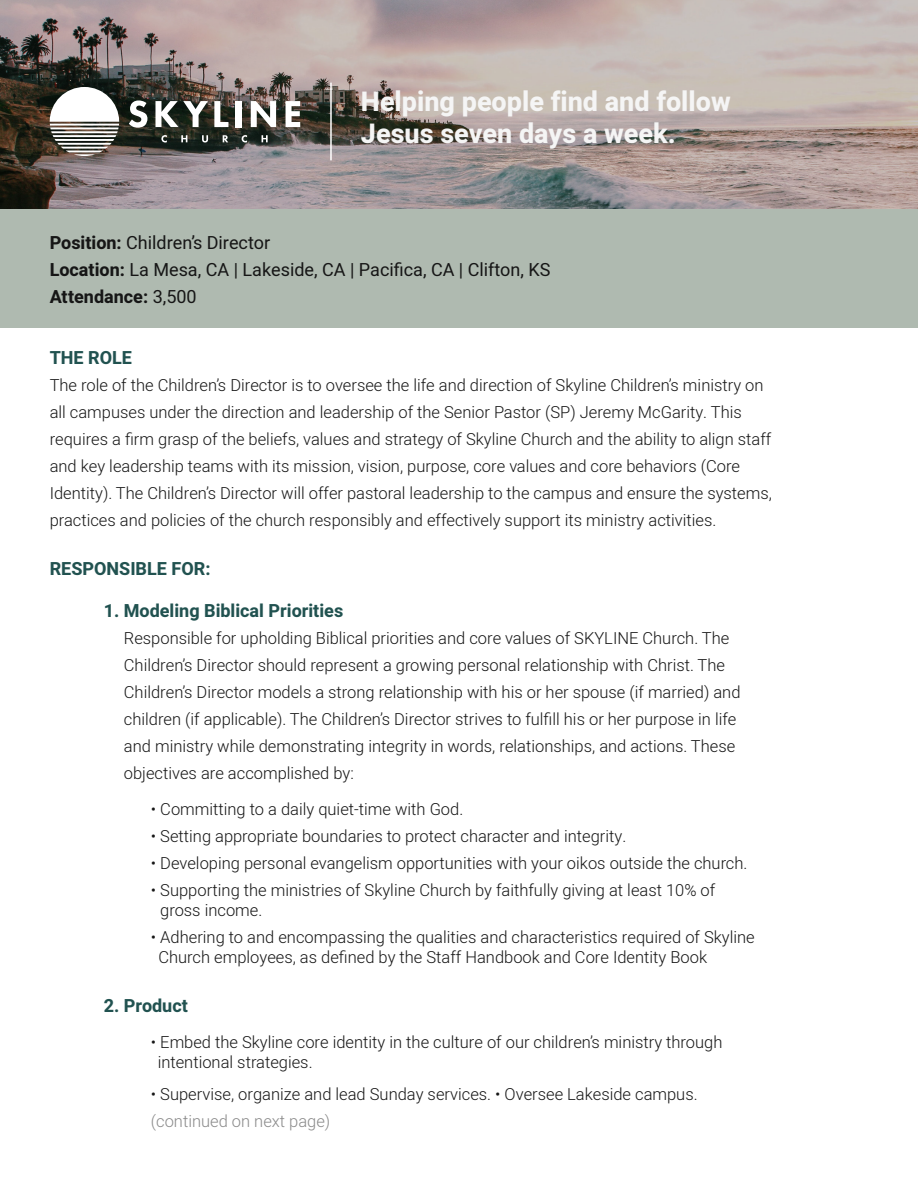
<style>
.page{position:relative;width:918px;height:1188px;background:#fff}
.page>*{position:absolute;margin:0;border:0;box-sizing:border-box;transform-origin:0 0}
.t1{font:800 27px "Heebo";color:#f5f5f5}
.t2{font:18px "Heebo";color:#161616}
.t3{font:700 18px "Heebo";color:#215250}
.t4{font:700 18px "Heebo";color:#161616}
.t5{font:300 16.5px/27px "Heebo";color:#161616}
.t6{font:300 16.5px "Heebo";color:#8a8a8a}
.s1{font-weight:700}
.s2{font-weight:400}
</style>
<div class="page">
<svg style="left:0;top:0;width:918px;height:210px;background:#a09491"></svg>
<div style="left:0;top:210px;width:918px;height:118px;background:#afbab0"></div>
<hr style="left:330px;top:83px;width:2px;height:77px;background:#fff">
<svg style="left:129px;top:100px;width:18px;height:28px"></svg>
<svg style="left:155px;top:101px;width:53px;height:26px"></svg>
<svg style="left:214px;top:101px;width:14px;height:26px"></svg>
<div style="left:235px;top:101px;width:6px;height:26px;background:#fff"></div>
<svg style="left:251px;top:101px;width:25px;height:26px"></svg>
<svg style="left:286px;top:101px;width:14px;height:26px"></svg>
<svg style="left:161px;top:135px;width:6px;height:8px"></svg>
<svg style="left:181px;top:135px;width:6px;height:7px"></svg>
<svg style="left:202px;top:135px;width:6px;height:8px"></svg>
<svg style="left:223px;top:135px;width:5px;height:7px"></svg>
<svg style="left:242px;top:135px;width:5px;height:8px"></svg>
<svg style="left:262px;top:135px;width:6px;height:7px"></svg>
<svg style="left:50px;top:87px;width:69px;height:69px"></svg>
<p class="t1" style="left:361px;top:83px;width:371px">Helping people find and follow</p>
<p class="t1" style="left:361px;top:115px;width:316px">Jesus seven days a week.</p>
<p class="t2" style="left:50px;top:230px;width:222px"><span class="s1">Position:</span> Children’s Director</p>
<p class="t2" style="left:50px;top:257px;width:502px"><span class="s1">Location:</span> La Mesa, CA | Lakeside, CA | Pacifica, CA | Clifton, KS</p>
<p class="t4" style="left:50px;top:284px;width:149px">Attendance: <span class="s2">3,500</span></p>
<p class="t3" style="left:50px;top:345px;width:84px">THE ROLE</p>
<p class="t5" style="left:50px;top:371px;width:724px">The role of the Children’s Director is to oversee the life and direction of Skyline Children’s ministry on all campuses under the direction and leadership of the Senior Pastor (SP) Jeremy McGarity. This requires a firm grasp of the beliefs, values and strategy of Skyline Church and the ability to align staff and key leadership teams with its mission, vision, purpose, core values and core behaviors (Core Identity). The Children’s Director will offer pastoral leadership to the campus and ensure the systems, practices and policies of the church responsibly and effectively support its ministry activities.</p>
<p class="t3" style="left:50px;top:556px;width:162px">RESPONSIBLE FOR:</p>
<p class="t3" style="left:104px;top:598px;width:241px">1. Modeling Biblical Priorities</p>
<p class="t5" style="left:124px;top:625px;width:618px">Responsible for upholding Biblical priorities and core values of SKYLINE Church. The Children’s Director should represent a growing personal relationship with Christ. The Children’s Director models a strong relationship with his or her spouse (if married) and children (if applicable). The Children’s Director strives to fulfill his or her purpose in life and ministry while demonstrating integrity in words, relationships, and actions. These objectives are accomplished by:</p>
<p class="t5" style="left:151px;top:796px;width:314px">• Committing to a daily quiet-time with God.</p>
<p class="t5" style="left:151px;top:823px;width:477px">• Setting appropriate boundaries to protect character and integrity.</p>
<p class="t5" style="left:151px;top:850px;width:598px">• Developing personal evangelism opportunities with your oikos outside the church.</p>
<p class="t5" style="left:151px;top:877px;width:566px">• Supporting the ministries of Skyline Church by faithfully giving at least 10% of</p>
<p class="t5" style="left:160px;top:896px;width:104px">gross income.</p>
<p class="t5" style="left:151px;top:923px;width:605px">• Adhering to and encompassing the qualities and characteristics required of Skyline</p>
<p class="t5" style="left:158px;top:943px;width:550px">Church employees, as defined by the Staff Handbook and Core Identity Book</p>
<p class="t3" style="left:104px;top:993px;width:86px">2. Product</p>
<p class="t5" style="left:151px;top:1029px;width:573px">• Embed the Skyline core identity in the culture of our children’s ministry through</p>
<p class="t5" style="left:158px;top:1049px;width:156px">intentional strategies.</p>
<p class="t5" style="left:151px;top:1080px;width:548px">• Supervise, organize and lead Sunday services. • Oversee Lakeside campus.</p>
<p class="t6" style="left:151px;top:1109px;width:181px">(continued on next page)</p>
</div>
